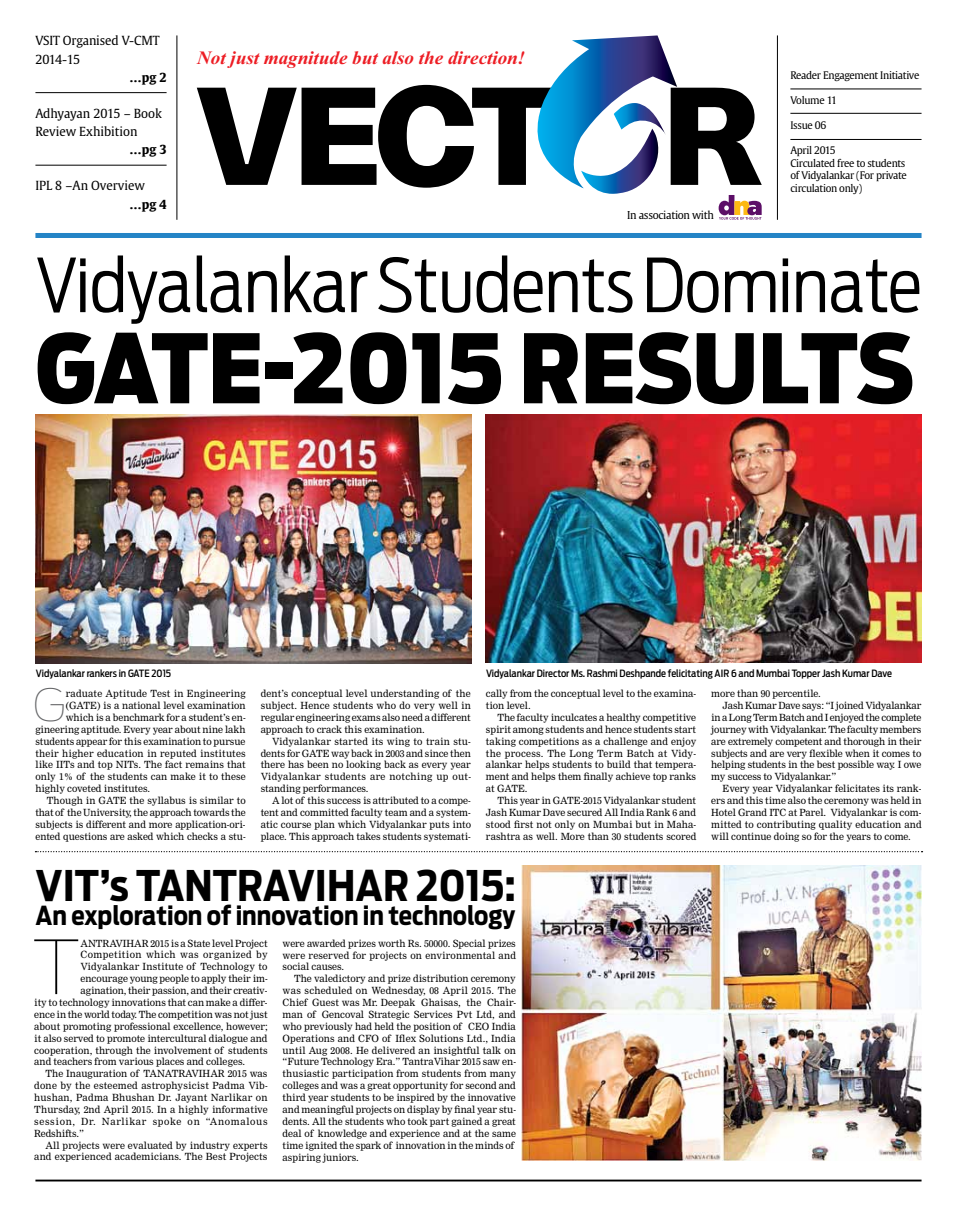
<style>
.page{position:relative;width:957px;height:1216px;background:#fff}
.page>*{position:absolute;margin:0;border:0;box-sizing:border-box;transform-origin:0 0}
.t1{font:900 94.62px "Antenna Cond";color:#000}
.t2{font:100 73.75px "Antenna";color:#000}
.t3{font:300 73.62px "Antenna Cond";letter-spacing:-.01em;color:#000}
.t4{font:100 44.12px "Antenna";color:#636466}
.t5{font:700 41.88px "Antenna Cond";color:#000}
.t6{font:700 25.88px "Antenna Cond";color:#000}
.t7{font:italic 700 18.75px "Times New Roman";color:#ed1d24}
.t8{font:12.5px/18.1px "Gulliver";letter-spacing:-.01em;color:#000}
.t9{font:700 12.5px "Gulliver";color:#000}
.t10{font:10.88px "Gulliver";letter-spacing:-.03em;color:#000}
.t11{font:10.38px/12.5px "Gulliver";letter-spacing:-.03em;color:#000}
.t12{font:500 10px "Antenna Cond";color:#000}
.t13{font:9.75px/11.9px "Nimrod";letter-spacing:-.005em;color:#000;text-align:justify}
.t14{font:9.75px "Nimrod";letter-spacing:.02em;color:#000}
.t15{font:9.75px "Nimrod";letter-spacing:.015em;color:#000}
.t16{font:9.75px "Nimrod";letter-spacing:.07em;color:#000}
.t17{font:9.75px "Nimrod";letter-spacing:.04em;color:#000}
</style>
<div class="page">
<hr style="left:35px;top:1179px;width:886px;height:2px;background:#000">
<svg style="left:35px;top:851px;width:887px;height:1px"></svg>
<svg style="left:197px;top:85px;width:332px;height:103px"></svg>
<svg style="left:677px;top:88px;width:85px;height:97px"></svg>
<img style="left:529px;top:35px;width:148px;height:152px">
<img style="left:581px;top:129px;width:80px;height:65px">
<img style="left:614px;top:103px;width:52px;height:32px">
<svg style="left:718px;top:195px;width:43px;height:25px"></svg>
<hr style="left:177px;top:35px;width:1px;height:185px;background:#000">
<hr style="left:777px;top:35px;width:1px;height:185px;background:#000">
<div style="left:35px;top:233px;width:886px;height:5px;background:#2484c6"></div>
<hr style="left:35px;top:92px;width:132px;height:1px;background:#000">
<hr style="left:35px;top:165px;width:132px;height:1px;background:#000">
<hr style="left:790px;top:89px;width:131px;height:1px;background:#000">
<hr style="left:790px;top:113px;width:131px;height:1px;background:#000">
<hr style="left:790px;top:139px;width:131px;height:1px;background:#000">
<img style="left:36px;top:415px;width:435px;height:248px">
<img style="left:485px;top:415px;width:436px;height:248px">
<img style="left:522px;top:865px;width:399px;height:295px">
<p class="t8" style="left:35px;top:32px;width:126px">VSIT Organised V-CMT<br>2014-15</p>
<p class="t9" style="left:130px;top:69px;width:38px">…pg 2</p>
<p class="t8" style="left:35px;top:104px;width:128px">Adhyayan 2015 – Book<br>Review Exhibition</p>
<p class="t9" style="left:130px;top:141px;width:38px">…pg 3</p>
<p class="t8" style="left:35px;top:177px;width:111px">IPL 8 –An Overview</p>
<p class="t9" style="left:130px;top:196px;width:38px">…pg 4</p>
<h3 class="t7" style="left:197px;top:45px;width:329px">Not just magnitude but also the direction!</h3>
<p class="t10" style="left:627px;top:209px;width:88px">In association with</p>
<p class="t11" style="left:790px;top:69px;width:130px">Reader Engagement Initiative</p>
<p class="t11" style="left:790px;top:94px;width:48px">Volume 11</p>
<p class="t11" style="left:790px;top:119px;width:37px">Issue 06</p>
<p class="t11" style="left:790px;top:144px;width:118px">April 2015<br>Circulated free to students of Vidyalankar (For private circulation only)</p>
<h3 class="t3" style="left:35px;top:238px;width:888px">Vidyalankar Students Dominate</h3>
<h1 class="t1" style="left:35px;top:303px;width:880px">GATE-2015 RESULTS</h1>
<p class="t12" style="left:36px;top:666px;width:137px">Vidyalankar rankers in GATE 2015</p>
<p class="t12" style="left:486px;top:666px;width:407px">Vidyalankar Director Ms. Rashmi Deshpande felicitating AIR 6 and Mumbai Topper Jash Kumar Dave</p>
<h3 class="t4" style="left:33px;top:677px;width:34px">G</h3>
<p class="t14" style="left:66px;top:687px;width:182px">raduate Aptitude Test in Engineering</p>
<p class="t13" style="left:66px;top:699px;width:181px">(GATE) is a national level examination</p>
<p class="t13" style="left:66px;top:711px;width:181px">which is a benchmark for a student’s en-</p>
<p class="t13" style="left:35px;top:723px;width:212px">gineering aptitude. Every year about nine lakh</p>
<p class="t13" style="left:35px;top:735px;width:212px">students appear for this examination to pursue</p>
<p class="t14" style="left:35px;top:747px;width:212px">their higher education in reputed institutes</p>
<p class="t13" style="left:35px;top:759px;width:212px">like IITs and top NITs. The fact remains that</p>
<p class="t13" style="left:35px;top:770px;width:212px">only 1% of the students can make it to these</p>
<p class="t13" style="left:35px;top:782px;width:116px">highly coveted institutes.</p>
<p class="t13" style="left:47px;top:794px;width:200px">Though in GATE the syllabus is similar to</p>
<p class="t13" style="left:35px;top:806px;width:212px">that of the University, the approach towards the</p>
<p class="t13" style="left:35px;top:818px;width:212px">subjects is different and more application-ori-</p>
<p class="t13" style="left:35px;top:830px;width:212px">ented questions are asked which checks a stu-</p>
<p class="t13" style="left:261px;top:687px;width:212px">dent’s conceptual level understanding of the subject. Hence students who do very well in regular engineering exams also need a different approach to crack this examination.</p>
<p class="t13" style="left:261px;top:735px;width:212px;text-indent:11px">Vidyalankar started its wing to train stu&shy;dents for GATE way back in 2003 and since then there has been no looking back as every year Vidyalankar students are notching up out&shy;standing performances.</p>
<p class="t13" style="left:261px;top:794px;width:212px;text-indent:11px">A lot of this success is attributed to a compe&shy;tent and committed faculty team and a system&shy;atic course plan which Vidyalankar puts into place. This approach takes students systemati-</p>
<p class="t13" style="left:486px;top:687px;width:212px">cally from the conceptual level to the examina&shy;tion level.</p>
<p class="t13" style="left:486px;top:711px;width:212px;text-indent:11px">The faculty inculcates a healthy competitive spirit among students and hence students start taking competitions as a challenge and enjoy the process. The Long Term Batch at Vidy&shy;alankar helps students to build that tempera&shy;ment and helps them finally achieve top ranks at GATE.</p>
<p class="t13" style="left:486px;top:794px;width:212px;text-indent:11px">This year in GATE-2015 Vidyalankar student Jash Kumar Dave secured All India Rank 6 and stood first not only on Mumbai but in Maha&shy;rashtra as well. More than 30 students scored</p>
<h3 class="t5" style="left:36px;top:857px;width:482px">VIT’s TANTRAVIHAR 2015:</h3>
<h3 class="t6" style="left:36px;top:898px;width:481px">An exploration of innovation in technology</h3>
<h2 class="t2" style="left:32px;top:920px;width:51px">T</h2>
<p class="t13" style="left:81px;top:937px;width:188px">ANTRAVIHAR 2015 is a State level Project</p>
<p class="t17" style="left:81px;top:949px;width:189px">Competition which was organized by</p>
<p class="t15" style="left:81px;top:960px;width:188px">Vidyalankar Institute of Technology to</p>
<p class="t13" style="left:81px;top:972px;width:189px">encourage young people to apply their im-</p>
<p class="t13" style="left:81px;top:984px;width:189px">agination, their passion, and their creativ-</p>
<p class="t13" style="left:34px;top:996px;width:235px">ity to technology innovations that can make a differ-</p>
<p class="t13" style="left:34px;top:1008px;width:235px">ence in the world today. The competition was not just</p>
<p class="t13" style="left:34px;top:1020px;width:235px">about promoting professional excellence, however;</p>
<p class="t13" style="left:34px;top:1032px;width:235px">it also served to promote intercultural dialogue and</p>
<p class="t13" style="left:34px;top:1044px;width:235px">cooperation, through the involvement of students</p>
<p class="t13" style="left:34px;top:1055px;width:212px">and teachers from various places and colleges.</p>
<p class="t13" style="left:46px;top:1067px;width:223px">The Inauguration of TANATRAVIHAR 2015 was</p>
<p class="t14" style="left:34px;top:1079px;width:235px">done by the esteemed astrophysicist Padma Vib-</p>
<p class="t14" style="left:34px;top:1091px;width:235px">hushan, Padma Bhushan Dr. Jayant Narlikar on</p>
<p class="t15" style="left:34px;top:1103px;width:235px">Thursday, 2nd April 2015. In a highly informative</p>
<p class="t16" style="left:34px;top:1115px;width:235px">session, Dr. Narlikar spoke on “Anomalous</p>
<p class="t13" style="left:34px;top:1127px;width:51px">Redshifts.”</p>
<p class="t13" style="left:46px;top:1139px;width:223px">All projects were evaluated by industry experts</p>
<p class="t15" style="left:34px;top:1150px;width:235px">and experienced academicians. The Best Projects</p>
<p class="t13" style="left:283px;top:937px;width:235px">were awarded prizes worth Rs. 50000. Special prizes were reserved for projects on environmental and social causes.</p>
<p class="t13" style="left:283px;top:972px;width:235px;text-align:left;text-indent:11px">The valedictory and prize distribution ceremony was scheduled on Wednesday, 08 April 2015. The Chief Guest was Mr. Deepak Ghaisas, the Chair&shy;man of Gencoval Strategic Services Pvt Ltd, and who previously had held the position of CEO India Operations and CFO of Iflex Solutions Ltd., India until Aug 2008. He delivered an insightful talk on “Future Technology Era.” TantraVihar 2015 saw en&shy;thusiastic participation from students from many colleges and was a great opportunity for second and third year students to be inspired by the innovative and meaningful projects on display by final year stu&shy;dents. All the students who took part gained a great deal of knowledge and experience and at the same time ignited the spark of innovation in the minds of aspiring juniors.</p>
<p class="t13" style="left:711px;top:687px;width:111px">more than 90 percentile.</p>
<p class="t13" style="left:722px;top:699px;width:200px">Jash Kumar Dave says: “I joined Vidyalankar</p>
<p class="t13" style="left:711px;top:711px;width:212px">in a Long Term Batch and I enjoyed the complete</p>
<p class="t13" style="left:711px;top:723px;width:212px">journey with Vidyalankar. The faculty members</p>
<p class="t13" style="left:711px;top:735px;width:212px">are extremely competent and thorough in their</p>
<p class="t13" style="left:711px;top:747px;width:212px">subjects and are very flexible when it comes to</p>
<p class="t13" style="left:711px;top:759px;width:212px">helping students in the best possible way. I owe</p>
<p class="t13" style="left:711px;top:771px;width:127px">my success to Vidyalankar.”</p>
<p class="t13" style="left:722px;top:782px;width:200px">Every year Vidyalankar felicitates its rank-</p>
<p class="t13" style="left:711px;top:794px;width:212px">ers and this time also the ceremony was held in</p>
<p class="t13" style="left:711px;top:806px;width:212px">Hotel Grand ITC at Parel. Vidyalankar is com-</p>
<p class="t13" style="left:711px;top:818px;width:212px">mitted to contributing quality education and</p>
<p class="t13" style="left:711px;top:830px;width:201px">will continue doing so for the years to come.</p>
</div>
